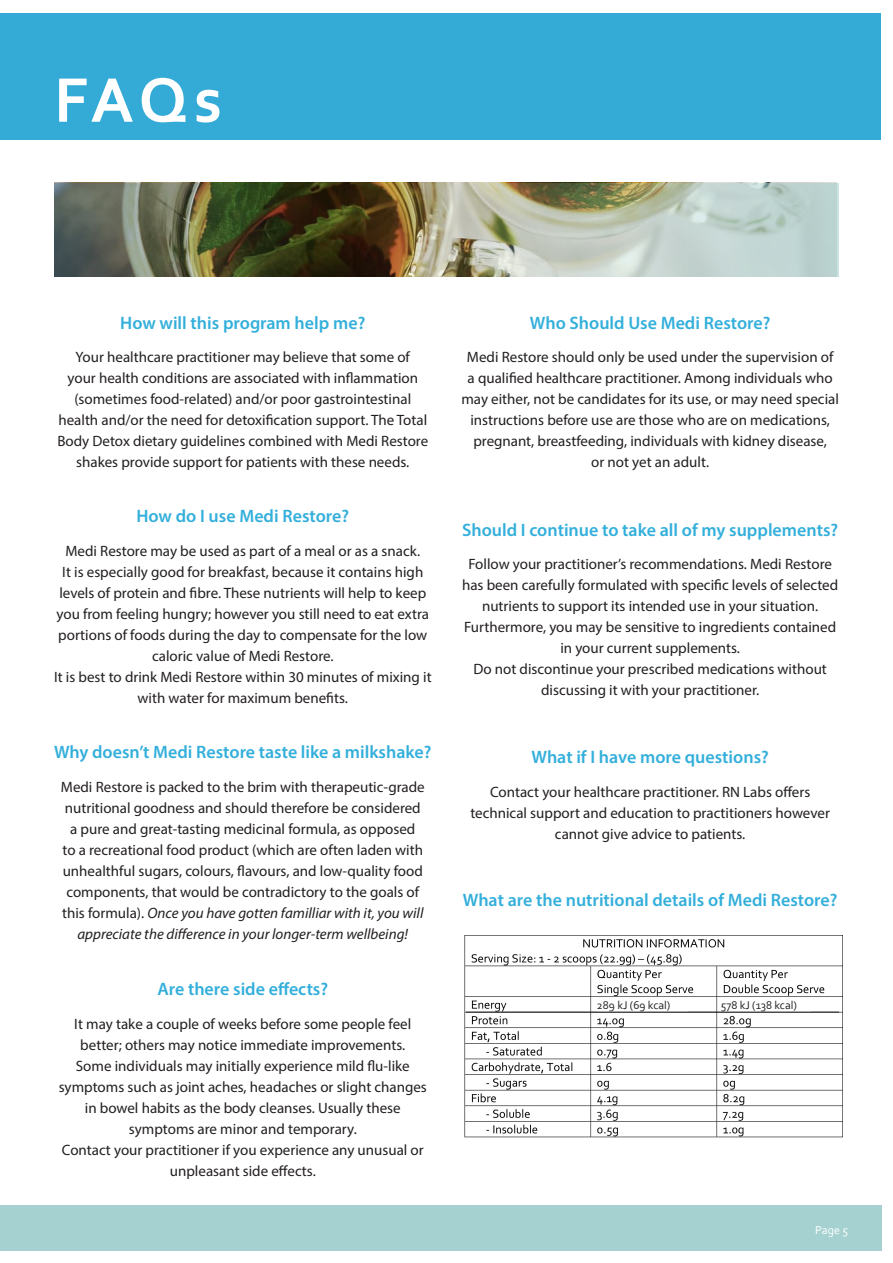
<style>
.page{position:relative;width:893px;height:1263px;background:#fff}
.page>*{position:absolute;margin:0;border:0;box-sizing:border-box;transform-origin:0 0}
.t1{font:700 66px "Corbel";color:#fff}
.t2{font:600 18px "Myriad Pro";color:#33afdb}
.t3{font:15px/21px "Myriad Pro";color:#231f20;text-align:center}
.t4{font:12px "Corbel";color:#fff}
.t5{font:11.7px "Corbel";color:#231f20}
.s1{font-style:italic}
</style>
<div class="page">
<div style="left:0;top:1205px;width:882px;height:46px;background:#a5d2d0"></div>
<div style="left:0;top:13px;width:880px;height:127px;background:#34abd7"></div>
<img style="left:374px;top:183px;width:465px;height:94px">
<img style="left:54px;top:183px;width:320px;height:94px">
<img style="left:464px;top:935px;width:378px;height:203px">
<div style="left:597px;top:998px;width:90px;height:13px;background:#fff"></div>
<div style="left:721px;top:998px;width:90px;height:13px;background:#fff"></div>
<hr style="left:466px;top:1012px;width:373px;height:1px;background:#231f20">
<p class="t1" style="left:54px;top:59px;width:169px">FAQs</p>
<p class="t2" style="left:120px;top:311px;width:247px">How will this program help me?</p>
<p class="t3" style="left:57px;top:346px;width:372px">Your healthcare practitioner may believe that some of<br>your health conditions are associated with inflammation (sometimes food-related) and/or poor gastrointestinal health and/or the need for detoxification support. The Total Body Detox dietary guidelines combined with Medi Restore shakes provide support for patients with these needs.</p>
<p class="t2" style="left:136px;top:505px;width:214px">How do I use Medi Restore?</p>
<p class="t3" style="left:54px;top:540px;width:379px">Medi Restore may be used as part of a meal or as a snack.<br>It is especially good for breakfast, because it contains high levels of protein and fibre. These nutrients will help to keep you from feeling hungry; however you still need to eat extra portions of foods during the day to compensate for the low caloric value of Medi Restore.<br>It is best to drink Medi Restore within 30 minutes of mixing it with water for maximum benefits.</p>
<p class="t2" style="left:54px;top:741px;width:379px">Why doesn’t Medi Restore taste like a milkshake?</p>
<p class="t3" style="left:61px;top:776px;width:365px">Medi Restore is packed to the brim with therapeutic-grade nutritional goodness and should therefore be considered a pure and great-tasting medicinal formula, as opposed<br>to a recreational food product (which are often laden with unhealthful sugars, colours, flavours, and low-quality food components, that would be contradictory to the goals of this formula). <span class="s1">Once you have gotten familliar with it, you will appreciate the difference in your longer-term wellbeing!</span></p>
<p class="t2" style="left:157px;top:978px;width:172px">Are there side effects?</p>
<p class="t3" style="left:59px;top:1013px;width:370px">It may take a couple of weeks before some people feel better; others may notice immediate improvements.<br>Some individuals may initially experience mild flu-like symptoms such as joint aches, headaches or slight changes in bowel habits as the body cleanses. Usually these symptoms are minor and temporary.<br>Contact your practitioner if you experience any unusual or unpleasant side effects.</p>
<p class="t2" style="left:530px;top:311px;width:242px">Who Should Use Medi Restore?</p>
<p class="t3" style="left:461px;top:346px;width:379px">Medi Restore should only be used under the supervision of a qualified healthcare practitioner. Among individuals who may either, not be candidates for its use, or may need special instructions before use are those who are on medications, pregnant, breastfeeding, individuals with kidney disease,<br>or not yet an adult.</p>
<p class="t2" style="left:462px;top:518px;width:378px">Should I continue to take all of my supplements?</p>
<p class="t3" style="left:462px;top:553px;width:378px">Follow your practitioner’s recommendations. Medi Restore has been carefully formulated with specific levels of selected nutrients to support its intended use in your situation.<br>Furthermore, you may be sensitive to ingredients contained in your current supplements.<br>Do not discontinue your prescribed medications without discussing it with your practitioner.</p>
<p class="t2" style="left:531px;top:745px;width:239px">What if I have more questions?</p>
<p class="t3" style="left:470px;top:781px;width:361px">Contact your healthcare practitioner. RN Labs offers technical support and education to practitioners however cannot give advice to patients.</p>
<p class="t2" style="left:463px;top:889px;width:376px">What are the nutritional details of Medi Restore?</p>
<p class="t5" style="left:597px;top:998px;width:75px">289 kJ (69 kcal)</p>
<p class="t5" style="left:721px;top:998px;width:78px">578 kJ (138 kcal)</p>
<p class="t4" style="left:815px;top:1222px;width:35px">Page 5</p>
</div>
